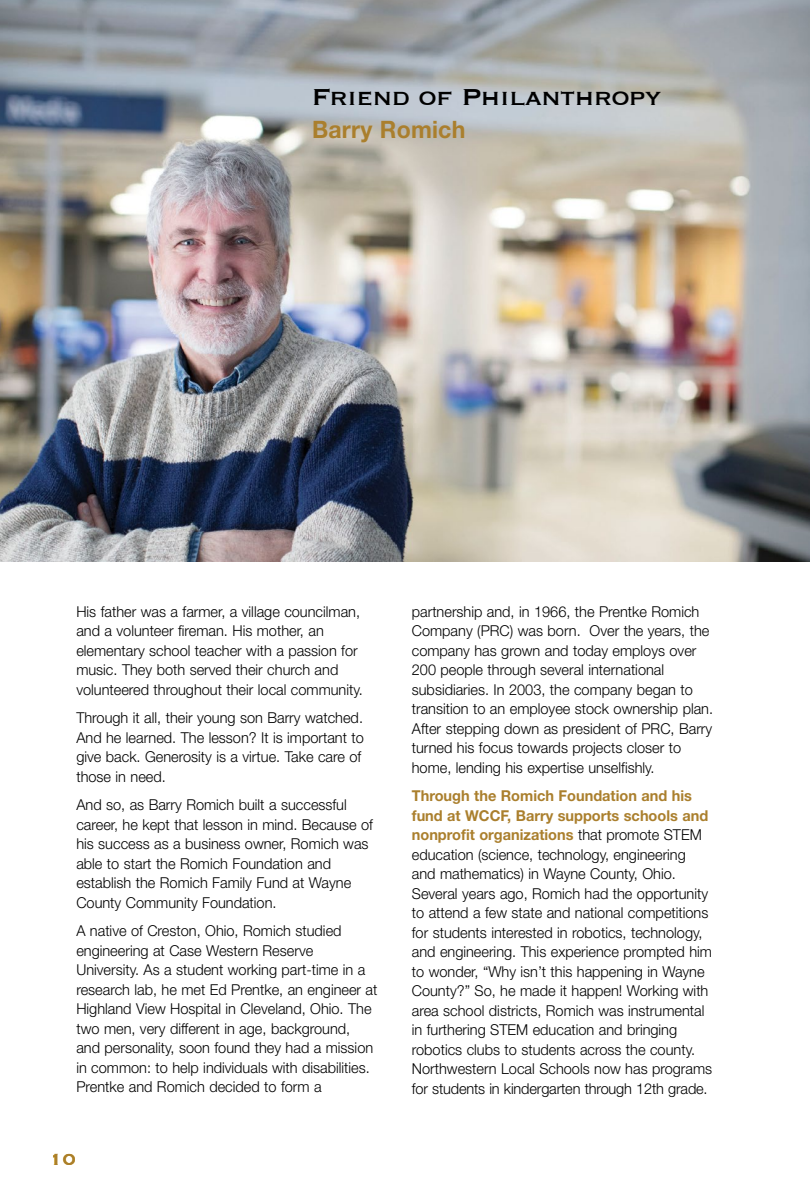
<style>
.page{position:relative;width:810px;height:1188px;background:#fff}
.page>*{position:absolute;margin:0;border:0;box-sizing:border-box;transform-origin:0 0}
.t1{font:30px "Copperplate";letter-spacing:-.025em;color:#000}
.t2{font:700 24px "Helvetica Neue";letter-spacing:.01em;color:#aa7f2d;scale:.96 1}
.t3{font:21px "Copperplate";color:#aa7f2d}
.t4{font:300 15px/19.5px "Helvetica Neue";color:#000}
.s1{font-weight:700;color:#aa7f2d}
</style>
<div class="page">
<img style="left:0;top:0;width:810px;height:562px">
<h1 class="t1" style="left:312px;top:77px;width:351px">Friend of Philanthropy</h1>
<h2 class="t2" style="left:312px;top:114px;width:161px">Barry Romich</h2>
<p class="t4" style="left:76px;top:601px;width:288px">His father was a farmer, a village councilman, and a volunteer fireman. His mother, an elementary school teacher with a passion for music. They both served their church and volunteered throughout their local community.</p>
<p class="t4" style="left:76px;top:708px;width:289px">Through it all, their young son Barry watched.<br>And he learned. The lesson? It is important to give back. Generosity is a virtue. Take care of those in need.</p>
<p class="t4" style="left:76px;top:795px;width:298px">And so, as Barry Romich built a successful career, he kept that lesson in mind. Because of his success as a business owner, Romich was able to start the Romich Foundation and establish the Romich Family Fund at Wayne County Community Foundation.</p>
<p class="t4" style="left:76px;top:921px;width:303px">A native of Creston, Ohio, Romich studied engineering at Case Western Reserve University. As a student working part-time in a research lab, he met Ed Prentke, an engineer at Highland View Hospital in Cleveland, Ohio. The two men, very different in age, background, and personality, soon found they had a mission in common: to help individuals with disabilities.<br>Prentke and Romich decided to form a</p>
<h3 class="t3" style="left:50px;top:1146px;width:27px">10</h3>
<p class="t4" style="left:412px;top:601px;width:303px">partnership and, in 1966, the Prentke Romich Company (PRC) was born. Over the years, the company has grown and today employs over 200 people through several international subsidiaries. In 2003, the company began to transition to an employee stock ownership plan.<br>After stepping down as president of PRC, Barry turned his focus towards projects closer to home, lending his expertise unselfishly.</p>
<p class="t4" style="left:412px;top:786px;width:302px"><span class="s1">Through the Romich Foundation and his fund at WCCF, Barry supports schools and nonprofit organizations</span> that promote STEM education (science, technology, engineering and mathematics) in Wayne County, Ohio.<br>Several years ago, Romich had the opportunity to attend a few state and national competitions for students interested in robotics, technology, and engineering. This experience prompted him to wonder, “Why isn’t this happening in Wayne County?” So, he made it happen! Working with area school districts, Romich was instrumental in furthering STEM education and bringing robotics clubs to students across the county.<br>Northwestern Local Schools now has programs for students in kindergarten through 12th grade.</p>
</div>
